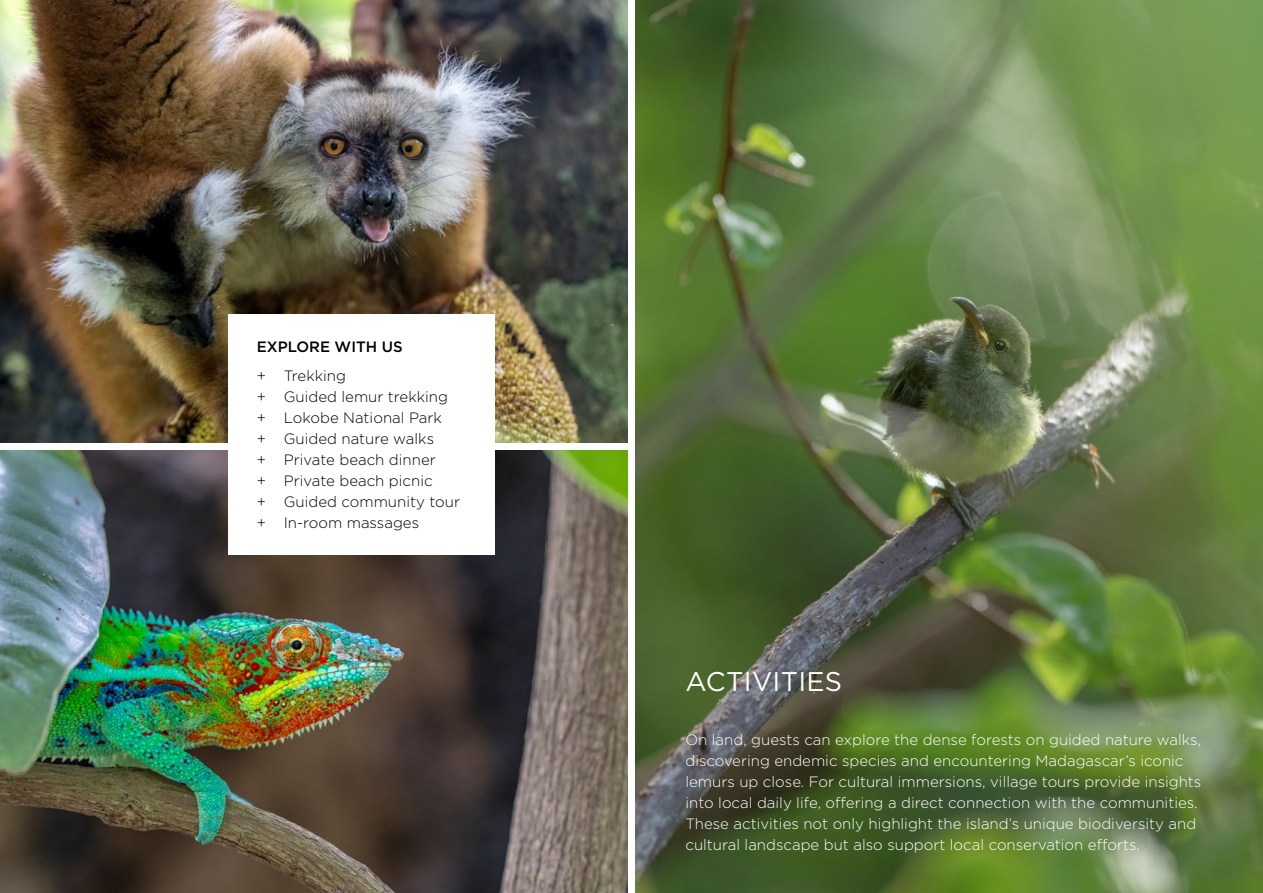
<style>
.page{position:relative;width:1263px;height:893px;background:#fff}
.page>*{position:absolute;margin:0;border:0;box-sizing:border-box;transform-origin:0 0}
.t1{font:27px "Gotham";letter-spacing:.01em;color:#fff}
.t2{font:300 15px/21px "Gotham";color:#fff}
.t3{font:300 15px/21px "Gotham";color:#000}
.t4{font:500 15px "Gotham";color:#000}
</style>
<div class="page">
<img style="left:636px;top:0;width:627px;height:893px">
<img style="left:0;top:451px;width:627px;height:442px">
<img style="left:0;top:0;width:627px;height:442px">
<div style="left:229px;top:314px;width:266px;height:240px;background:#fff"></div>
<p class="t4" style="left:257px;top:337px;width:147px">EXPLORE WITH US</p>
<p class="t3" style="left:257px;top:365px;width:205px">+ Trekking<br>+ Guided lemur trekking + Lokobe National Park<br>+ Guided nature walks<br>+ Private beach dinner<br>+ Private beach picnic<br>+ Guided community tour + In-room massages</p>
<h1 class="t1" style="left:685px;top:665px;width:158px">ACTIVITIES</h1>
<p class="t2" style="left:685px;top:729px;width:517px">On land, guests can explore the dense forests on guided nature walks, discovering endemic species and encountering Madagascar’s iconic lemurs up close. For cultural immersions, village tours provide insights into local daily life, offering a direct connection with the communities.<br>These activities not only highlight the island’s unique biodiversity and cultural landscape but also support local conservation efforts.</p>
</div>
